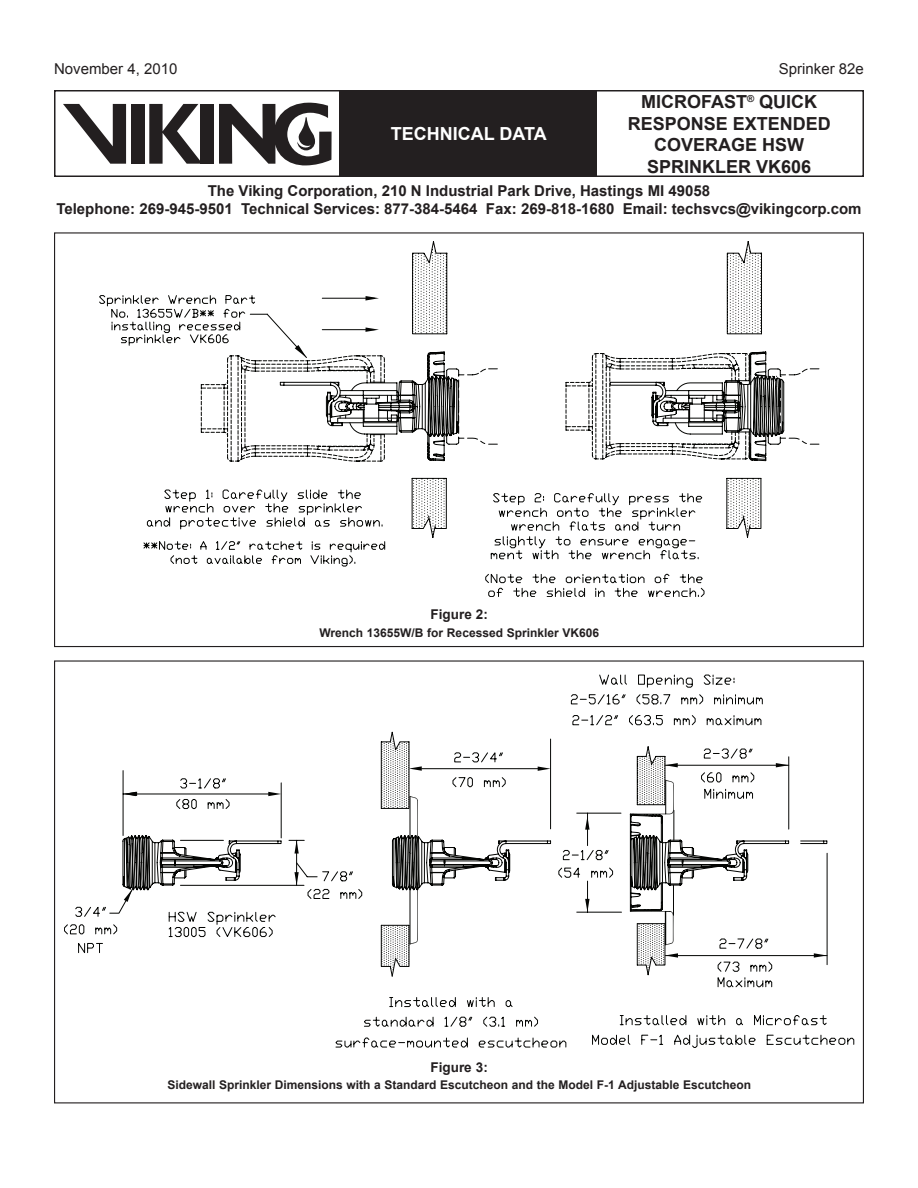
<style>
.page{position:relative;width:918px;height:1188px;background:#fff}
.page>*{position:absolute;margin:0;border:0;box-sizing:border-box;transform-origin:0 0}
.t1{font:700 18px/21.6px "Arial";color:#231f20;text-align:center}
.t2{font:700 18px "Arial";color:#fff}
.t3{font:700 15px/18px "Arial";color:#231f20;text-align:center}
.Right_Page_Number{font:15px "Arial";color:#231f20}
.Center_-_Bold{font:700 13.5px "Arial";color:#231f20}
.Center_-_Bold-2{font:700 12px "Arial";color:#231f20}
</style>
<div class="page">
<div style="left:54px;top:90px;width:810px;height:87px;border:2px solid #231f20"></div>
<div style="left:340px;top:91px;width:257px;height:85px;background:#231f20"></div>
<div style="left:201px;top:104px;width:13px;height:60px;background:#231f20"></div>
<div style="left:131px;top:104px;width:13px;height:60px;background:#231f20"></div>
<svg style="left:149px;top:104px;width:52px;height:60px"></svg>
<svg style="left:63px;top:104px;width:63px;height:60px"></svg>
<svg style="left:219px;top:103px;width:113px;height:63px"></svg>
<svg style="left:111px;top:321px;width:594px;height:276px"></svg>
<svg style="left:121px;top:295px;width:584px;height:269px"></svg>
<svg style="left:280px;top:241px;width:486px;height:297px"></svg>
<svg style="left:266px;top:313px;width:553px;height:148px"></svg>
<svg style="left:201px;top:345px;width:184px;height:117px"></svg>
<svg style="left:250px;top:314px;width:17px;height:1px"></svg>
<svg style="left:335px;top:675px;width:519px;height:373px"></svg>
<svg style="left:335px;top:694px;width:428px;height:35px"></svg>
<svg style="left:75px;top:729px;width:752px;height:259px"></svg>
<p class="Right_Page_Number" style="left:54px;top:59px;width:125px">November 4, 2010</p>
<p class="t2" style="left:391px;top:121px;width:13px">TECHNICAL</p>
<p class="t2" style="left:499px;top:121px;width:13px">DATA</p>
<p class="Right_Page_Number" style="left:779px;top:59px;width:87px">Sprinker 82e</p>
<p class="t1" style="left:628px;top:91px;width:205px">microfast<sup>®</sup> quick response extended coverage hsw sprinkler vk606</p>
<p class="t3" style="left:56px;top:182px;width:807px">The Viking Corporation, 210 N Industrial Park Drive, Hastings MI 49058<br>Telephone: 269-945-9501 Technical Services: 877-384-5464 Fax: 269-818-1680 Email: techsvcs@vikingcorp.com</p>
<p class="Center_-_Bold" style="left:431px;top:606px;width:59px">Figure 2:</p>
<p class="Center_-_Bold-2" style="left:320px;top:625px;width:281px">Wrench 13655W/B for Recessed Sprinkler VK606</p>
<p class="Center_-_Bold" style="left:431px;top:1058px;width:59px">Figure 3:</p>
<p class="Center_-_Bold-2" style="left:167px;top:1077px;width:585px">Sidewall Sprinkler Dimensions with a Standard Escutcheon and the Model F-1 Adjustable Escutcheon</p>
</div>
